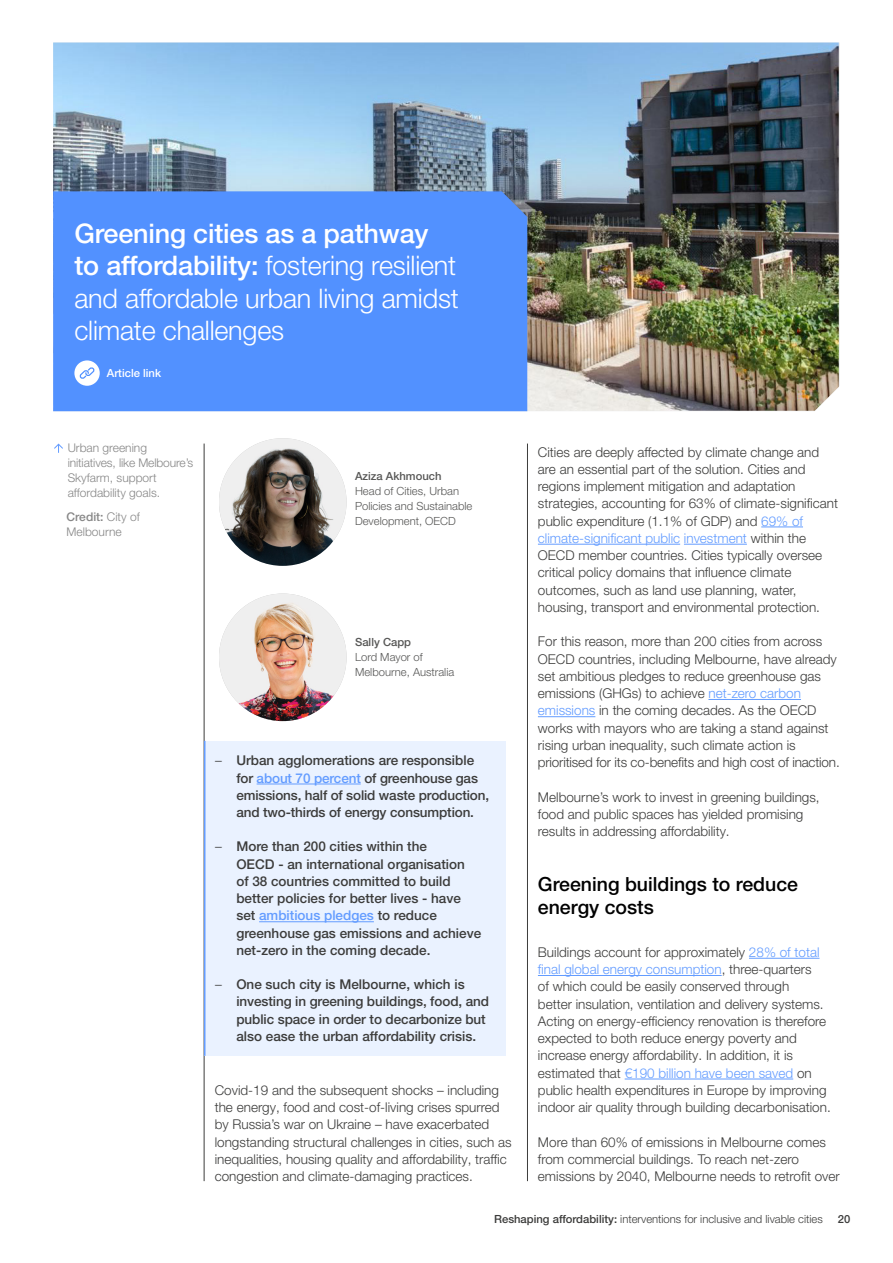
<style>
.page{position:relative;width:893px;height:1263px;background:#fff}
.page>*{position:absolute;margin:0;border:0;box-sizing:border-box;transform-origin:0 0}
.t1{font:300 27px/32.4px "Helvetica Neue LT Pro";letter-spacing:-.005em;color:#fff}
.t2{font:500 19.5px/23.4px "Helvetica Neue LT Pro";color:#000}
.t3{font:300 13.5px/17.2px "Helvetica Neue LT Pro";color:#3c3c3b}
.t4{font:500 13.5px/17.2px "Helvetica Neue LT Pro";color:#3c3c3b}
.t5{font:300 12px/15px "Helvetica Neue LT Pro";color:#878787}
.t6{font:300 11.25px/15px "Helvetica Neue LT Pro";color:#575756}
.t7{font:300 11.25px "Helvetica Neue LT Pro";color:#3c3c3b}
.t8{font:500 11.25px "Helvetica Neue LT Pro";color:#575756}
.t9{font:500 11.25px "Helvetica Neue LT Pro";color:#fff}
.t10{font:500 11.25px "Helvetica Neue LT Pro";color:#3c3c3b}
.s1{font-weight:500}
.s2{font-weight:300}
.s3{color:#639cff}
</style>
<div class="page">
<img style="left:53px;top:43px;width:786px;height:368px">
<div style="left:53px;top:191px;width:474px;height:220px;background:#5291ff"></div>
<svg style="left:74px;top:360px;width:26px;height:26px"></svg>
<svg style="left:80px;top:366px;width:14px;height:14px"></svg>
<img style="left:219px;top:438px;width:128px;height:128px;border-radius:64px">
<img style="left:219px;top:593px;width:128px;height:128px;border-radius:64px">
<hr style="left:204px;top:444px;width:1px;height:737px;background:#3c3c3b">
<hr style="left:527px;top:444px;width:1px;height:737px;background:#3c3c3b">
<svg style="left:54px;top:443px;width:9px;height:10px"></svg>
<div style="left:204px;top:741px;width:302px;height:315px;background:#eaf2ff"></div>
<hr style="left:257px;top:784px;width:104px;height:1px;background:#639cff">
<hr style="left:259px;top:921px;width:115px;height:1px;background:#639cff">
<hr style="left:204px;top:741px;width:1px;height:315px;background:#639cff">
<hr style="left:761px;top:527px;width:42px;height:1px;background:#639cff">
<hr style="left:538px;top:544px;width:142px;height:1px;background:#639cff">
<hr style="left:684px;top:544px;width:63px;height:1px;background:#639cff">
<hr style="left:708px;top:699px;width:93px;height:1px;background:#639cff">
<hr style="left:538px;top:716px;width:57px;height:1px;background:#639cff">
<hr style="left:749px;top:958px;width:70px;height:1px;background:#639cff">
<hr style="left:538px;top:975px;width:184px;height:1px;background:#639cff">
<hr style="left:625px;top:1079px;width:168px;height:1px;background:#639cff">
<h1 class="t1" style="left:74px;top:216px;width:386px"><span class="s1">Greening cities as a pathway to affordability:</span> fostering resilient and affordable urban living amidst climate challenges</h1>
<p class="t9" style="left:107px;top:366px;width:56px">Article link</p>
<p class="t5" style="left:68px;top:440px;width:127px">Urban greening initiatives, like Melboure’s<br>Skyfarm, support affordability goals.</p>
<p class="t5" style="left:67px;top:509px;width:75px"><span class="s1">Credit:</span> City of<br>Melbourne</p>
<p class="t8" style="left:355px;top:469px;width:88px">Aziza Akhmouch</p>
<p class="t6" style="left:355px;top:483px;width:119px">Head of Cities, Urban<br>Policies and Sustainable<br>Development, OECD</p>
<p class="t8" style="left:355px;top:635px;width:58px">Sally Capp</p>
<p class="t6" style="left:355px;top:650px;width:101px">Lord Mayor of<br>Melbourne, Australia</p>
<p class="t4" style="left:236px;top:752px;width:254px;text-indent:-21px"><span class="s2">–</span> Urban agglomerations are responsible for <span class="s3">about 70 percent</span> of greenhouse gas emissions, half of solid waste production, and two-thirds of energy consumption.</p>
<p class="t4" style="left:236px;top:838px;width:246px;text-indent:-21px"><span class="s2">–</span> More than 200 cities within the<br>OECD - an international organisation<br>of 38 countries committed to build better policies for better lives - have set <span class="s3">ambitious pledges</span> to reduce greenhouse gas emissions and achieve net-zero in the coming decade.</p>
<p class="t4" style="left:236px;top:976px;width:254px;text-indent:-21px"><span class="s2">–</span> One such city is Melbourne, which is investing in greening buildings, food, and public space in order to decarbonize but also ease the urban affordability crisis.</p>
<p class="t3" style="left:215px;top:1081px;width:299px">Covid-19 and the subsequent shocks – including the energy, food and cost-of-living crises spurred by Russia’s war on Ukraine – have exacerbated longstanding structural challenges in cities, such as inequalities, housing quality and affordability, traffic congestion and climate-damaging practices.</p>
<p class="t3" style="left:538px;top:443px;width:302px">Cities are deeply affected by climate change and are an essential part of the solution. Cities and regions implement mitigation and adaptation strategies, accounting for 63% of climate-significant public expenditure (1.1% of GDP) and <span class="s3">69% of climate-significant public investment</span> within the OECD member countries. Cities typically oversee critical policy domains that influence climate outcomes, such as land use planning, water, housing, transport and environmental protection.</p>
<p class="t3" style="left:538px;top:633px;width:303px">For this reason, more than 200 cities from across OECD countries, including Melbourne, have already set ambitious pledges to reduce greenhouse gas emissions (GHGs) to achieve <span class="s3">net-zero carbon emissions</span> in the coming decades. As the OECD works with mayors who are taking a stand against rising urban inequality, such climate action is prioritised for its co-benefits and high cost of inaction.</p>
<p class="t3" style="left:538px;top:788px;width:283px">Melbourne’s work to invest in greening buildings, food and public spaces has yielded promising results in addressing affordability.</p>
<h2 class="t2" style="left:538px;top:872px;width:262px">Greening buildings to reduce energy costs</h2>
<p class="t3" style="left:538px;top:943px;width:294px">Buildings account for approximately <span class="s3">28% of total final global energy consumption</span>, three-quarters<br>of which could be easily conserved through<br>better insulation, ventilation and delivery systems.<br>Acting on energy-efficiency renovation is therefore expected to both reduce energy poverty and increase energy affordability. In addition, it is estimated that <span class="s3">€190 billion have been saved</span> on public health expenditures in Europe by improving indoor air quality through building decarbonisation.</p>
<p class="t3" style="left:538px;top:1133px;width:303px">More than 60% of emissions in Melbourne comes from commercial buildings. To reach net-zero emissions by 2040, Melbourne needs to retrofit over</p>
<p class="t7" style="left:494px;top:1212px;width:330px"><span class="s1">Reshaping affordability:</span> interventions for inclusive and livable cities</p>
<p class="t10" style="left:838px;top:1212px;width:14px">20</p>
</div>
